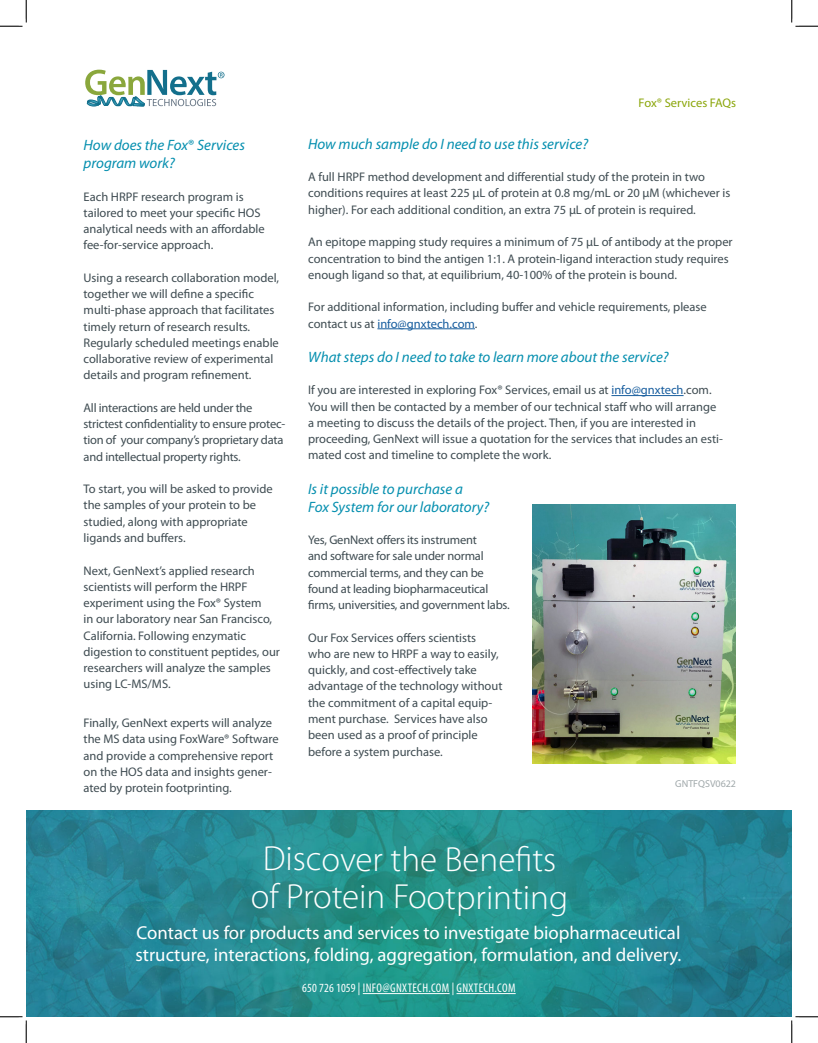
<style>
.page{position:relative;width:818px;height:1043px;background:#fff}
.page>*{position:absolute;margin:0;border:0;box-sizing:border-box;transform-origin:0 0}
.t1{font:300 35px/37.5px "Myriad Pro";letter-spacing:-.005em;color:#fff;text-align:center}
.CTA_COPY{font:18.75px/22.5px "Myriad Pro";color:#fff}
.H3-No_bar{font:italic 15px/18px "Myriad Pro";color:#058faf}
.Body{font:12.5px/16.2px "Myriad Pro";color:#3f4c52}
.Body-2{font:12.5px/16.2px "Myriad Pro";letter-spacing:-.02em;color:#3f4c52}
.Contact{font:condensed 12.5px "Myriad Pro";letter-spacing:.03em;color:#fff}
.Doc_title_bar{font:12.5px "Myriad Pro";color:#8ba60b}
.Doc_title_bar-2{font:10px "Myriad Pro";color:#a1a9ab}
.s1{font-style:normal}
.s2{color:#175d9e}
</style>
<div class="page">
<svg style="left:85px;top:70px;width:139px;height:36px"></svg>
<img style="left:26px;top:810px;width:765px;height:206px">
<img style="left:532px;top:504px;width:203px;height:259px">
<hr style="left:363px;top:993px;width:86px;height:1px;background:#fff">
<hr style="left:456px;top:993px;width:59px;height:1px;background:#fff">
<hr style="left:377px;top:328px;width:98px;height:1px;background:#175d9e">
<hr style="left:611px;top:395px;width:72px;height:1px;background:#175d9e">
<svg style="left:0;top:0;width:27px;height:27px"></svg>
<svg style="left:0;top:1015px;width:27px;height:27px"></svg>
<svg style="left:791px;top:0;width:27px;height:27px"></svg>
<svg style="left:790px;top:1015px;width:28px;height:27px"></svg>
<p class="H3-No_bar" style="left:84px;top:136px;width:163px">How does the Fox<span class="s1">®</span> Services program work?</p>
<p class="Body" style="left:84px;top:188px;width:183px">Each HRPF research program is tailored to meet your specific HOS analytical needs with an affordable fee-for-service approach.</p>
<p class="Body" style="left:84px;top:269px;width:197px">Using a research collaboration model, together we will define a specific multi-phase approach that facilitates timely return of research results.<br>Regularly scheduled meetings enable collaborative review of experimental details and program refinement.</p>
<p class="Body-2" style="left:84px;top:399px;width:203px">All interactions are held under the strictest confidentiality to ensure protec&shy;tion of your company’s proprietary data and intellectual property rights.</p>
<p class="Body" style="left:84px;top:480px;width:191px">To start, you will be asked to provide the samples of your protein to be studied, along with appropriate ligands and buffers.</p>
<p class="Body" style="left:84px;top:562px;width:198px">Next, GenNext’s applied research scientists will perform the HRPF experiment using the Fox® System<br>in our laboratory near San Francisco, California. Following enzymatic digestion to constituent peptides, our researchers will analyze the samples using LC-MS/MS.</p>
<p class="Body" style="left:84px;top:714px;width:197px">Finally, GenNext experts will analyze the MS data using FoxWare® Software and provide a comprehensive report on the HOS data and insights gener&shy;ated by protein footprinting.</p>
<p class="Doc_title_bar" style="left:638px;top:95px;width:99px">Fox® Services FAQs</p>
<p class="H3-No_bar" style="left:308px;top:134px;width:281px">How much sample do I need to use this service?</p>
<p class="Body" style="left:308px;top:169px;width:424px">A full HRPF method development and differential study of the protein in two conditions requires at least 225 µL of protein at 0.8 mg/mL or 20 µM (whichever is higher). For each additional condition, an extra 75 µL of protein is required.</p>
<p class="Body" style="left:308px;top:234px;width:426px">An epitope mapping study requires a minimum of 75 µL of antibody at the proper concentration to bind the antigen 1:1. A protein-ligand interaction study requires enough ligand so that, at equilibrium, 40-100% of the protein is bound.</p>
<p class="Body" style="left:308px;top:299px;width:400px">For additional information, including buffer and vehicle requirements, please contact us at <span class="s2">info@gnxtech.com</span>.</p>
<p class="H3-No_bar" style="left:308px;top:347px;width:362px">What steps do I need to take to learn more about the service?</p>
<p class="Body" style="left:308px;top:382px;width:416px">If you are interested in exploring Fox® Services, email us at <span class="s2">info@gnxtech</span>.com.<br>You will then be contacted by a member of our technical staff who will arrange a meeting to discuss the details of the project. Then, if you are interested in proceeding, GenNext will issue a quotation for the services that includes an esti&shy;mated cost and timeline to complete the work.</p>
<p class="H3-No_bar" style="left:308px;top:479px;width:182px">Is it possible to purchase a<br>Fox System for our laboratory?</p>
<p class="Body" style="left:308px;top:531px;width:203px">Yes, GenNext offers its instrument<br>and software for sale under normal commercial terms, and they can be found at leading biopharmaceutical firms, universities, and government labs.</p>
<p class="Body" style="left:308px;top:629px;width:196px">Our Fox Services offers scientists<br>who are new to HRPF a way to easily, quickly, and cost-effectively take advantage of the technology without the commitment of a capital equip&shy;ment purchase. Services have also been used as a proof of principle before a system purchase.</p>
<p class="Doc_title_bar-2" style="left:675px;top:777px;width:62px">GNTFQSV0622</p>
<h1 class="t1" style="left:251px;top:840px;width:319px">Discover the Benefits of Protein Footprinting</h1>
<p class="CTA_COPY" style="left:135px;top:920px;width:547px">Contact us for products and services to investigate biopharmaceutical structure, interactions, folding, aggregation, formulation, and delivery.</p>
<p class="Contact" style="left:302px;top:980px;width:215px">650 726 1059 | INFO@GNXTECH.COM | GNXTECH.COM</p>
</div>
